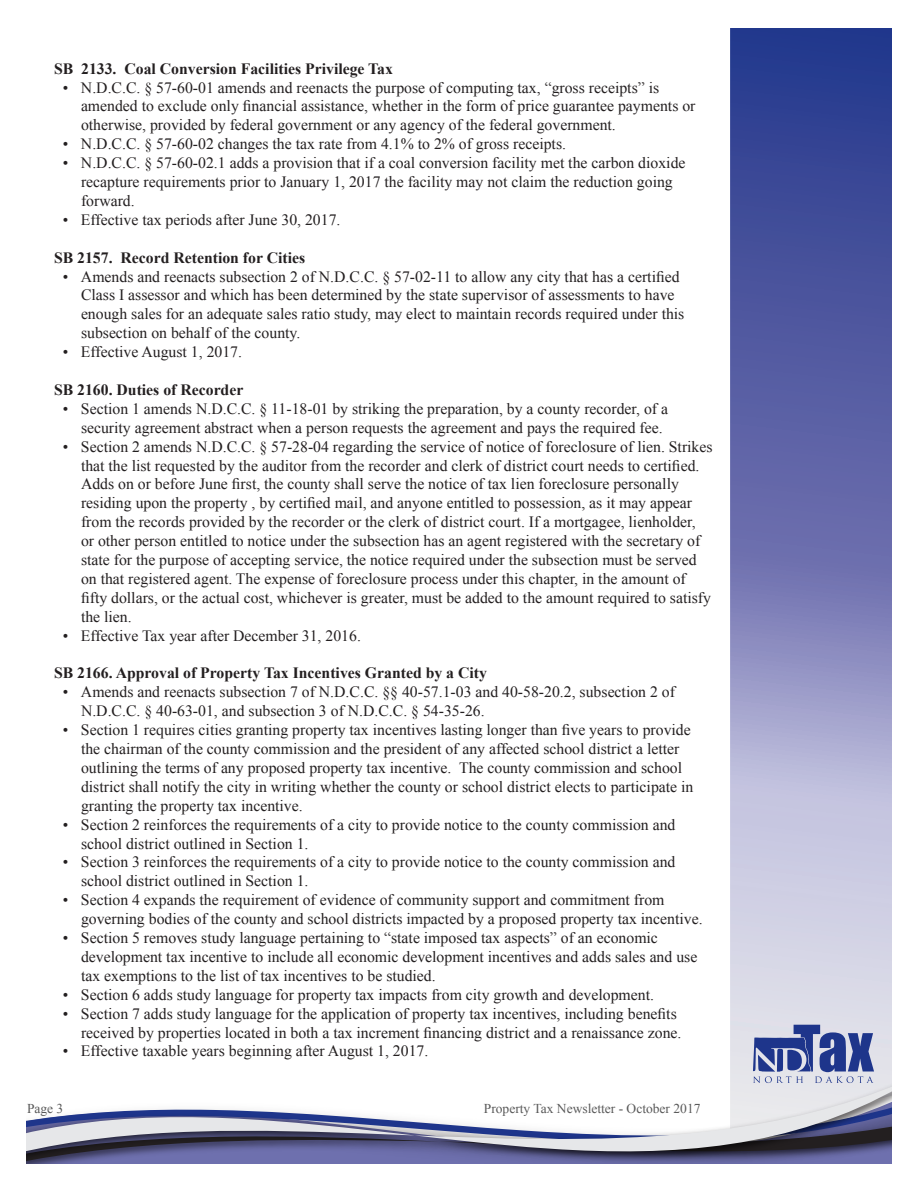
<style>
.page{position:relative;width:918px;height:1188px;background:#fff}
.page>*{position:absolute;margin:0;border:0;box-sizing:border-box;transform-origin:0 0}
.Body_text{font:15.75px/18.9px "Times New Roman";color:#231f20}
.Subhead_1{font:700 15.75px "Times New Roman";color:#231f20}
.t1{font:13.5px "Times New Roman";color:#595959}
</style>
<div class="page">
<svg style="left:730px;top:28px;width:162px;height:735px;background:#5d64a7"></svg>
<div style="left:730px;top:763px;width:162px;height:21px;background:#bcbcdb"></div>
<svg style="left:26px;top:784px;width:866px;height:380px"></svg>
<svg style="left:753px;top:1025px;width:121px;height:58px;background:#7f8bba"></svg>
<p class="Subhead_1" style="left:54px;top:57px;width:341px">SB 2133. Coal Conversion Facilities Privilege Tax</p>
<p class="Body_text" style="left:81px;top:77px;width:616px;text-indent:-18px">• N.D.C.C. § 57-60-01 amends and reenacts the purpose of computing tax, “gross receipts” is amended to exclude only financial assistance, whether in the form of price guarantee payments or otherwise, provided by federal government or any agency of the federal government.</p>
<p class="Body_text" style="left:63px;top:134px;width:505px">• N.D.C.C. § 57-60-02 changes the tax rate from 4.1% to 2% of gross receipts.</p>
<p class="Body_text" style="left:81px;top:153px;width:606px;text-indent:-18px">• N.D.C.C. § 57-60-02.1 adds a provision that if a coal conversion facility met the carbon dioxide recapture requirements prior to January 1, 2017 the facility may not claim the reduction going forward.</p>
<p class="Body_text" style="left:63px;top:210px;width:279px">• Effective tax periods after June 30, 2017.</p>
<p class="Subhead_1" style="left:54px;top:246px;width:253px">SB 2157. Record Retention for Cities</p>
<p class="Body_text" style="left:81px;top:266px;width:605px;text-indent:-18px">• Amends and reenacts subsection 2 of N.D.C.C. § 57-02-11 to allow any city that has a certified Class I assessor and which has been determined by the state supervisor of assessments to have enough sales for an adequate sales ratio study, may elect to maintain records required under this subsection on behalf of the county.</p>
<p class="Body_text" style="left:63px;top:342px;width:181px">• Effective August 1, 2017.</p>
<p class="Subhead_1" style="left:54px;top:378px;width:191px">SB 2160. Duties of Recorder</p>
<p class="Body_text" style="left:81px;top:399px;width:589px;text-indent:-18px">• Section 1 amends N.D.C.C. § 11-18-01 by striking the preparation, by a county recorder, of a security agreement abstract when a person requests the agreement and pays the required fee.</p>
<p class="Body_text" style="left:81px;top:436px;width:633px;text-indent:-18px">• Section 2 amends N.D.C.C. § 57-28-04 regarding the service of notice of foreclosure of lien. Strikes that the list requested by the auditor from the recorder and clerk of district court needs to certified.<br>Adds on or before June first, the county shall serve the notice of tax lien foreclosure personally residing upon the property , by certified mail, and anyone entitled to possession, as it may appear from the records provided by the recorder or the clerk of district court. If a mortgagee, lienholder, or other person entitled to notice under the subsection has an agent registered with the secretary of state for the purpose of accepting service, the notice required under the subsection must be served on that registered agent. The expense of foreclosure process under this chapter, in the amount of fifty dollars, or the actual cost, whichever is greater, must be added to the amount required to satisfy the lien.</p>
<p class="Body_text" style="left:63px;top:625px;width:299px">• Effective Tax year after December 31, 2016.</p>
<p class="Subhead_1" style="left:54px;top:662px;width:434px">SB 2166. Approval of Property Tax Incentives Granted by a City</p>
<p class="Body_text" style="left:81px;top:682px;width:596px;text-indent:-18px">• Amends and reenacts subsection 7 of N.D.C.C. §§ 40-57.1-03 and 40-58-20.2, subsection 2 of<br>N.D.C.C. § 40-63-01, and subsection 3 of N.D.C.C. § 54-35-26.</p>
<p class="Body_text" style="left:81px;top:720px;width:614px;text-indent:-18px">• Section 1 requires cities granting property tax incentives lasting longer than five years to provide the chairman of the county commission and the president of any affected school district a letter outlining the terms of any proposed property tax incentive. The county commission and school district shall notify the city in writing whether the county or school district elects to participate in granting the property tax incentive.</p>
<p class="Body_text" style="left:81px;top:814px;width:596px;text-indent:-18px">• Section 2 reinforces the requirements of a city to provide notice to the county commission and school district outlined in Section 1.</p>
<p class="Body_text" style="left:81px;top:852px;width:596px;text-indent:-18px">• Section 3 reinforces the requirements of a city to provide notice to the county commission and school district outlined in Section 1.</p>
<p class="Body_text" style="left:81px;top:890px;width:623px;text-indent:-18px">• Section 4 expands the requirement of evidence of community support and commitment from governing bodies of the county and school districts impacted by a proposed property tax incentive.</p>
<p class="Body_text" style="left:81px;top:928px;width:618px;text-indent:-18px">• Section 5 removes study language pertaining to “state imposed tax aspects” of an economic development tax incentive to include all economic development incentives and adds sales and use tax exemptions to the list of tax incentives to be studied.</p>
<p class="Body_text" style="left:63px;top:985px;width:593px">• Section 6 adds study language for property tax impacts from city growth and development.</p>
<p class="Body_text" style="left:81px;top:1003px;width:602px;text-indent:-18px">• Section 7 adds study language for the application of property tax incentives, including benefits received by properties located in both a tax increment financing district and a renaissance zone.</p>
<p class="Body_text" style="left:63px;top:1041px;width:367px">• Effective taxable years beginning after August 1, 2017.</p>
<p class="t1" style="left:27px;top:1099px;width:38px">Page 3</p>
<p class="t1" style="left:484px;top:1099px;width:218px">Property Tax Newsletter - October 2017</p>
</div>
